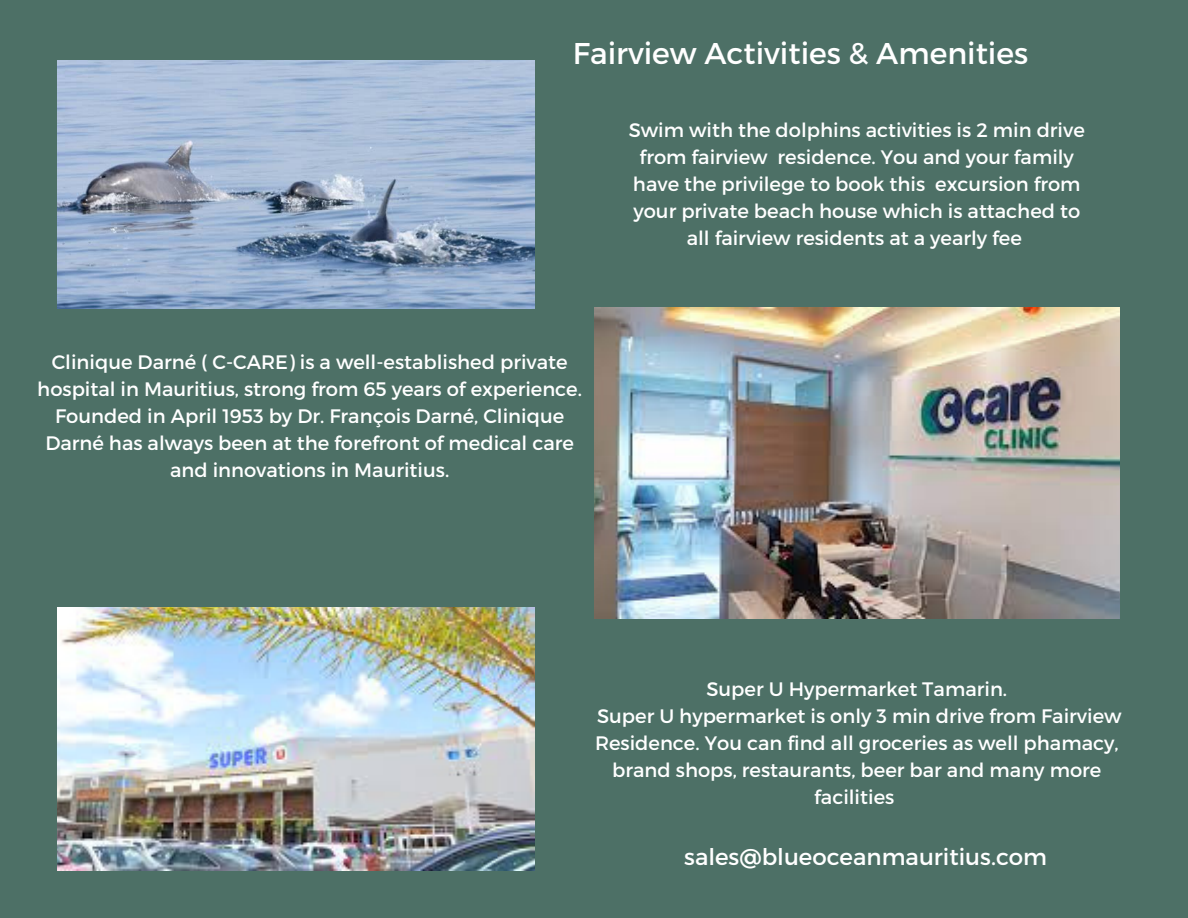
<style>
.page{position:relative;width:1188px;height:918px;background:#4d7066}
.page>*{position:absolute;margin:0;border:0;box-sizing:border-box;transform-origin:0 0}
.t1{font:30px "Montserrat";color:#fff}
.t2{font:22.95px "Montserrat";color:#fff}
.t3{font:19.5px/27px "Montserrat";color:#fff;text-align:center}
</style>
<div class="page">
<img style="left:58px;top:61px;width:477px;height:247px">
<img style="left:594px;top:308px;width:525px;height:310px">
<img style="left:58px;top:607px;width:477px;height:263px">
<p class="t1" style="left:573px;top:34px;width:457px">Fairview Activities &amp; Amenities</p>
<p class="t3" style="left:37px;top:348px;width:546px">Clinique Darné ( C-CARE) is a well-established private hospital in Mauritius, strong from 65 years of experience.<br>Founded in April 1953 by Dr. François Darné, Clinique Darné has always been at the forefront of medical care and innovations in Mauritius.</p>
<p class="t3" style="left:629px;top:115px;width:458px">Swim with the dolphins activities is 2 min drive from fairview residence. You and your family have the privilege to book this excursion from your private beach house which is attached to all fairview residents at a yearly fee</p>
<p class="t3" style="left:706px;top:675px;width:302px">Super U Hypermarket Tamarin.</p>
<p class="t3" style="left:595px;top:702px;width:528px">Super U hypermarket is only 3 min drive from Fairview Residence. You can find all groceries as well phamacy, brand shops, restaurants, beer bar and many more facilities</p>
<p class="t2" style="left:684px;top:842px;width:364px">sales@blueoceanmauritius.com</p>
</div>
